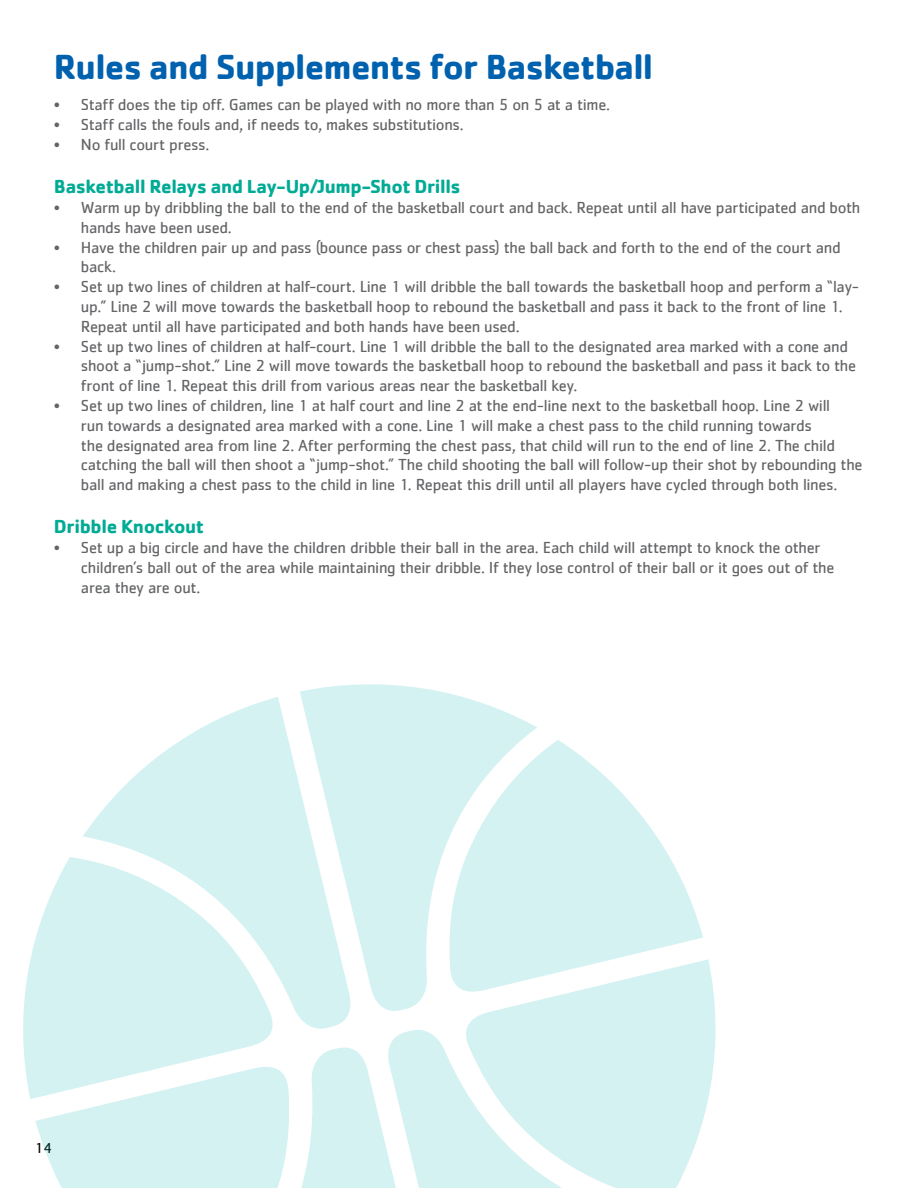
<style>
.page{position:relative;width:918px;height:1188px;background:#fff}
.page>*{position:absolute;margin:0;border:0;box-sizing:border-box;transform-origin:0 0}
.t1{font:700 36px "Cachet";letter-spacing:-.025em;color:#0061af}
.t2{font:700 19.5px "Cachet";letter-spacing:-.02em;color:#00ab95}
.t3{font:16.5px/19.8px "Cachet";letter-spacing:-.02em;color:#636466}
.t4{font:15px "Cachet";color:#000}
</style>
<div class="page">
<svg style="left:23px;top:684px;width:693px;height:504px;fill:#d4f2f2"></svg>
<h1 class="t1" style="left:54px;top:44px;width:601px">Rules and Supplements for Basketball</h1>
<p class="t3" style="left:54px;top:95px;width:558px">• Staff does the tip off. Games can be played with no more than 5 on 5 at a time.</p>
<p class="t3" style="left:54px;top:115px;width:411px">• Staff calls the fouls and, if needs to, makes substitutions.</p>
<p class="t3" style="left:54px;top:134px;width:157px">• No full court press.</p>
<p class="t2" style="left:54px;top:174px;width:408px">Basketball Relays and Lay-Up/Jump-Shot Drills</p>
<p class="t3" style="left:81px;top:197px;width:781px;text-indent:-27px">• Warm up by dribbling the ball to the end of the basketball court and back. Repeat until all have participated and both hands have been used.</p>
<p class="t3" style="left:81px;top:237px;width:761px;text-indent:-27px">• Have the children pair up and pass (bounce pass or chest pass) the ball back and forth to the end of the court and back.</p>
<p class="t3" style="left:81px;top:277px;width:780px;text-indent:-27px">• Set up two lines of children at half-court. Line 1 will dribble the ball towards the basketball hoop and perform a “lay&shy;up.” Line 2 will move towards the basketball hoop to rebound the basketball and pass it back to the front of line 1.<br>Repeat until all have participated and both hands have been used.</p>
<p class="t3" style="left:81px;top:336px;width:777px;text-indent:-27px">• Set up two lines of children at half-court. Line 1 will dribble the ball to the designated area marked with a cone and shoot a “jump-shot.” Line 2 will move towards the basketball hoop to rebound the basketball and pass it back to the front of line 1. Repeat this drill from various areas near the basketball key.</p>
<p class="t3" style="left:81px;top:395px;width:783px;text-indent:-27px">• Set up two lines of children, line 1 at half court and line 2 at the end-line next to the basketball hoop. Line 2 will<br>run towards a designated area marked with a cone. Line 1 will make a chest pass to the child running towards<br>the designated area from line 2. After performing the chest pass, that child will run to the end of line 2. The child catching the ball will then shoot a “jump-shot.” The child shooting the ball will follow-up their shot by rebounding the ball and making a chest pass to the child in line 1. Repeat this drill until all players have cycled through both lines.</p>
<p class="t2" style="left:54px;top:514px;width:152px">Dribble Knockout</p>
<p class="t3" style="left:81px;top:538px;width:755px;text-indent:-27px">• Set up a big circle and have the children dribble their ball in the area. Each child will attempt to knock the other children’s ball out of the area while maintaining their dribble. If they lose control of their ball or it goes out of the area they are out.</p>
<p class="t4" style="left:35px;top:1139px;width:19px">14</p>
</div>
